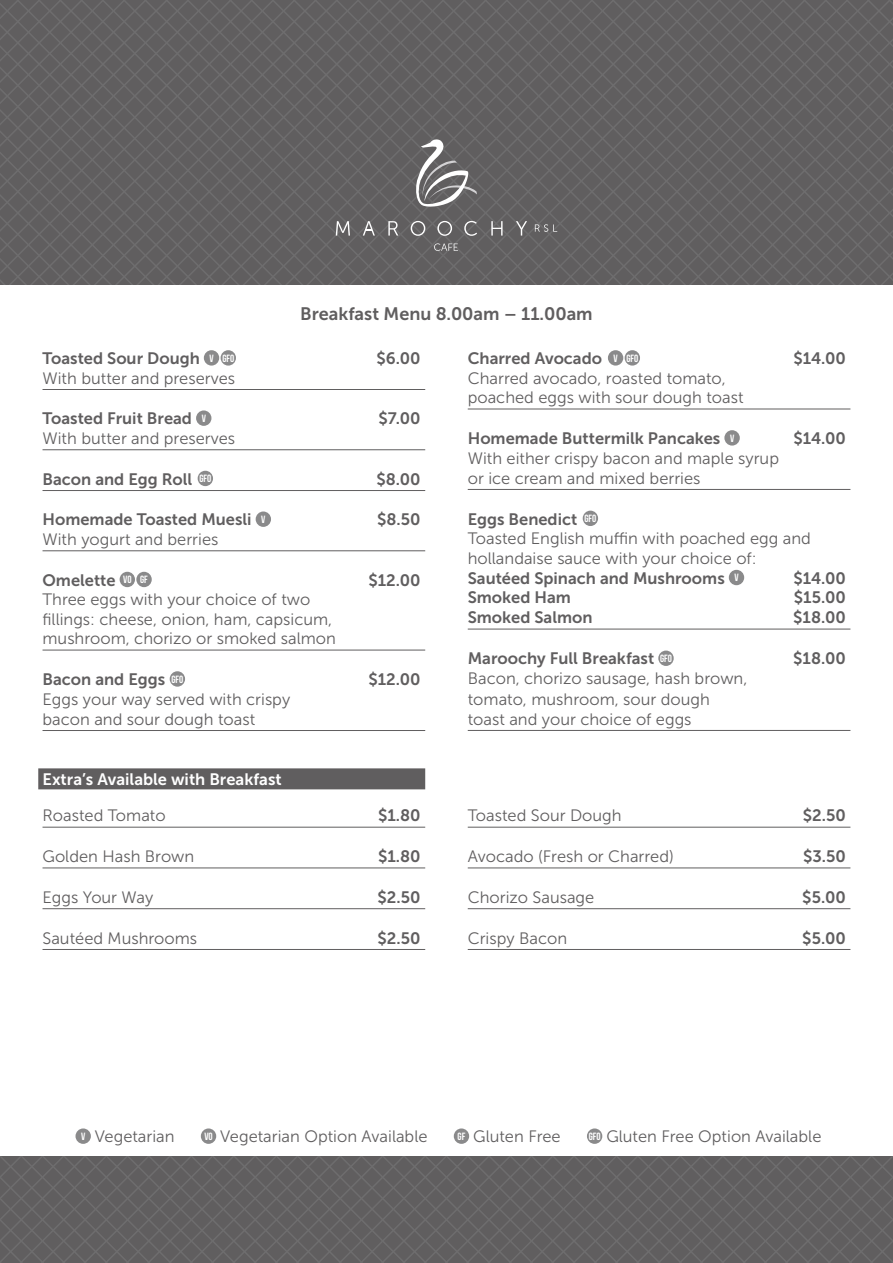
<style>
.page{position:relative;width:893px;height:1263px;background:#fff}
.page>*{position:absolute;margin:0;border:0;box-sizing:border-box;transform-origin:0 0}
.t1{font:18px "Museo Sans 700";color:#605e5f}
.t2{font:16.5px/19.5px "Museo Sans 300";color:#605e5f}
.t3{font:16.5px "Museo Sans 700";color:#605e5f}
.t4{font:16.5px "Museo Sans 700";color:#fff}
</style>
<div class="page">
<svg style="left:791px;top:0;width:102px;height:285px;background:#626061"></svg>
<svg style="left:770px;top:0;width:21px;height:285px;background:#626061"></svg>
<svg style="left:748px;top:0;width:22px;height:285px;background:#626061"></svg>
<svg style="left:727px;top:0;width:21px;height:285px;background:#626061"></svg>
<svg style="left:706px;top:0;width:21px;height:285px;background:#626061"></svg>
<svg style="left:685px;top:0;width:21px;height:285px;background:#626061"></svg>
<svg style="left:663px;top:0;width:22px;height:285px;background:#626061"></svg>
<svg style="left:642px;top:0;width:21px;height:285px;background:#626061"></svg>
<svg style="left:621px;top:0;width:21px;height:285px;background:#626061"></svg>
<svg style="left:600px;top:0;width:21px;height:285px;background:#626061"></svg>
<svg style="left:578px;top:0;width:22px;height:285px;background:#626061"></svg>
<svg style="left:557px;top:0;width:21px;height:285px;background:#626061"></svg>
<svg style="left:536px;top:0;width:21px;height:285px;background:#626061"></svg>
<svg style="left:515px;top:0;width:21px;height:285px;background:#626061"></svg>
<svg style="left:493px;top:0;width:22px;height:285px;background:#626061"></svg>
<svg style="left:472px;top:0;width:21px;height:285px;background:#626061"></svg>
<svg style="left:451px;top:0;width:21px;height:285px;background:#626061"></svg>
<svg style="left:430px;top:0;width:21px;height:285px;background:#626061"></svg>
<svg style="left:408px;top:0;width:22px;height:285px;background:#626061"></svg>
<svg style="left:387px;top:0;width:21px;height:285px;background:#626061"></svg>
<svg style="left:366px;top:0;width:21px;height:285px;background:#626061"></svg>
<svg style="left:345px;top:0;width:21px;height:285px;background:#626061"></svg>
<svg style="left:323px;top:0;width:22px;height:285px;background:#626061"></svg>
<svg style="left:302px;top:0;width:21px;height:285px;background:#626061"></svg>
<svg style="left:281px;top:0;width:21px;height:285px;background:#626061"></svg>
<svg style="left:260px;top:0;width:21px;height:285px;background:#626061"></svg>
<svg style="left:238px;top:0;width:22px;height:285px;background:#626061"></svg>
<svg style="left:217px;top:0;width:21px;height:285px;background:#626061"></svg>
<svg style="left:196px;top:0;width:21px;height:285px;background:#626061"></svg>
<svg style="left:174px;top:0;width:22px;height:285px;background:#626061"></svg>
<svg style="left:155px;top:0;width:19px;height:285px;background:#626061"></svg>
<svg style="left:0;top:0;width:155px;height:285px;background:#626061"></svg>
<hr style="left:43px;top:389px;width:382px;height:1px;background:#605e5f">
<hr style="left:43px;top:449px;width:382px;height:1px;background:#605e5f">
<hr style="left:43px;top:490px;width:382px;height:1px;background:#605e5f">
<hr style="left:43px;top:550px;width:382px;height:1px;background:#605e5f">
<hr style="left:43px;top:650px;width:382px;height:1px;background:#605e5f">
<hr style="left:43px;top:730px;width:382px;height:1px;background:#605e5f">
<div style="left:204px;top:350px;width:15px;height:16px;background:#8a8a8b;border-radius:50%"></div>
<div style="left:221px;top:350px;width:15px;height:16px;background:#8a8a8b;border-radius:50%"></div>
<div style="left:196px;top:410px;width:15px;height:16px;background:#8a8a8b;border-radius:50%"></div>
<div style="left:198px;top:471px;width:15px;height:15px;background:#8a8a8b;border-radius:50%"></div>
<div style="left:256px;top:511px;width:15px;height:16px;background:#8a8a8b;border-radius:50%"></div>
<div style="left:120px;top:572px;width:15px;height:15px;background:#8a8a8b;border-radius:50%"></div>
<div style="left:136px;top:572px;width:16px;height:15px;background:#8a8a8b;border-radius:50%"></div>
<div style="left:170px;top:671px;width:15px;height:16px;background:#8a8a8b;border-radius:50%"></div>
<hr style="left:468px;top:409px;width:382px;height:1px;background:#605e5f">
<hr style="left:468px;top:489px;width:382px;height:1px;background:#605e5f">
<hr style="left:468px;top:629px;width:382px;height:1px;background:#605e5f">
<hr style="left:468px;top:730px;width:382px;height:1px;background:#605e5f">
<div style="left:608px;top:350px;width:15px;height:16px;background:#8a8a8b;border-radius:50%"></div>
<div style="left:625px;top:350px;width:15px;height:16px;background:#8a8a8b;border-radius:50%"></div>
<div style="left:724px;top:430px;width:16px;height:16px;background:#8a8a8b;border-radius:50%"></div>
<div style="left:583px;top:511px;width:15px;height:15px;background:#8a8a8b;border-radius:50%"></div>
<div style="left:729px;top:570px;width:15px;height:15px;background:#8a8a8b;border-radius:50%"></div>
<div style="left:658px;top:650px;width:16px;height:16px;background:#8a8a8b;border-radius:50%"></div>
<svg style="left:0;top:1157px;width:893px;height:106px;background:#626061"></svg>
<div style="left:76px;top:1128px;width:15px;height:16px;background:#8a8a8b;border-radius:50%"></div>
<div style="left:201px;top:1128px;width:15px;height:16px;background:#8a8a8b;border-radius:50%"></div>
<div style="left:454px;top:1128px;width:15px;height:16px;background:#8a8a8b;border-radius:50%"></div>
<div style="left:587px;top:1128px;width:15px;height:16px;background:#8a8a8b;border-radius:50%"></div>
<svg style="left:535px;top:224px;width:22px;height:8px"></svg>
<svg style="left:336px;top:221px;width:14px;height:15px"></svg>
<svg style="left:388px;top:221px;width:10px;height:15px"></svg>
<svg style="left:411px;top:221px;width:14px;height:15px"></svg>
<svg style="left:437px;top:221px;width:15px;height:15px"></svg>
<svg style="left:464px;top:221px;width:13px;height:15px"></svg>
<svg style="left:491px;top:221px;width:12px;height:15px"></svg>
<svg style="left:516px;top:221px;width:11px;height:15px"></svg>
<svg style="left:363px;top:221px;width:12px;height:15px"></svg>
<svg style="left:415px;top:139px;width:62px;height:69px;background:#828081"></svg>
<svg style="left:434px;top:243px;width:24px;height:8px"></svg>
<div style="left:38px;top:768px;width:387px;height:21px;background:#605e5f"></div>
<hr style="left:43px;top:827px;width:382px;height:1px;background:#605e5f">
<hr style="left:43px;top:867px;width:382px;height:1px;background:#605e5f">
<hr style="left:43px;top:908px;width:382px;height:1px;background:#605e5f">
<hr style="left:43px;top:949px;width:382px;height:1px;background:#605e5f">
<hr style="left:468px;top:827px;width:382px;height:1px;background:#605e5f">
<hr style="left:468px;top:867px;width:382px;height:1px;background:#605e5f">
<hr style="left:468px;top:908px;width:382px;height:1px;background:#605e5f">
<hr style="left:468px;top:949px;width:382px;height:1px;background:#605e5f">
<p class="t1" style="left:300px;top:303px;width:294px">Breakfast Menu 8.00am – 11.00am</p>
<p class="t3" style="left:43px;top:349px;width:193px">Toasted Sour Dough <sup>V</sup> <sup>GFO</sup></p>
<p class="t3" style="left:376px;top:349px;width:46px">$6.00</p>
<p class="t2" style="left:43px;top:368px;width:194px">With butter and preserves</p>
<p class="t3" style="left:43px;top:409px;width:165px">Toasted Fruit Bread <sup>V</sup></p>
<p class="t3" style="left:378px;top:409px;width:44px">$7.00</p>
<p class="t2" style="left:43px;top:429px;width:194px">With butter and preserves</p>
<p class="t3" style="left:43px;top:470px;width:170px">Bacon and Egg Roll <sup>GFO</sup></p>
<p class="t3" style="left:376px;top:470px;width:46px">$8.00</p>
<p class="t3" style="left:43px;top:510px;width:224px">Homemade Toasted Muesli <sup>V</sup></p>
<p class="t3" style="left:377px;top:510px;width:45px">$8.50</p>
<p class="t2" style="left:43px;top:530px;width:177px">With yogurt and berries</p>
<p class="t3" style="left:43px;top:571px;width:107px">Omelette <sup>VO</sup> <sup>GF</sup></p>
<p class="t3" style="left:368px;top:571px;width:54px">$12.00</p>
<p class="t2" style="left:43px;top:590px;width:295px">Three eggs with your choice of two fillings: cheese, onion, ham, capsicum, mushroom, chorizo or smoked salmon</p>
<p class="t3" style="left:43px;top:670px;width:142px">Bacon and Eggs <sup>GFO</sup></p>
<p class="t3" style="left:368px;top:670px;width:54px">$12.00</p>
<p class="t2" style="left:43px;top:689px;width:249px">Eggs your way served with crispy bacon and sour dough toast</p>
<p class="t4" style="left:43px;top:770px;width:241px">Extra’s Available with Breakfast</p>
<p class="t2" style="left:43px;top:806px;width:125px">Roasted Tomato</p>
<p class="t3" style="left:378px;top:806px;width:44px">$1.80</p>
<p class="t2" style="left:43px;top:847px;width:153px">Golden Hash Brown</p>
<p class="t3" style="left:378px;top:847px;width:44px">$1.80</p>
<p class="t2" style="left:43px;top:887px;width:112px">Eggs Your Way</p>
<p class="t3" style="left:378px;top:888px;width:44px">$2.50</p>
<p class="t2" style="left:43px;top:928px;width:156px">Sautéed Mushrooms</p>
<p class="t3" style="left:378px;top:929px;width:44px">$2.50</p>
<p class="t3" style="left:468px;top:349px;width:172px">Charred Avocado <sup>V</sup> <sup>GFO</sup></p>
<p class="t3" style="left:793px;top:349px;width:54px">$14.00</p>
<p class="t2" style="left:468px;top:368px;width:277px">Charred avocado, roasted tomato, poached eggs with sour dough toast</p>
<p class="t3" style="left:468px;top:429px;width:268px">Homemade Buttermilk Pancakes <sup>V</sup></p>
<p class="t3" style="left:793px;top:429px;width:54px">$14.00</p>
<p class="t2" style="left:468px;top:448px;width:313px">With either crispy bacon and maple syrup or ice cream and mixed berries</p>
<p class="t3" style="left:468px;top:510px;width:130px">Eggs Benedict <sup>GFO</sup></p>
<p class="t2" style="left:468px;top:529px;width:345px">Toasted English muffin with poached egg and hollandaise sauce with your choice of:</p>
<p class="t3" style="left:468px;top:569px;width:272px">Sautéed Spinach and Mushrooms <sup>V</sup></p>
<p class="t3" style="left:793px;top:569px;width:54px">$14.00</p>
<p class="t3" style="left:468px;top:588px;width:105px">Smoked Ham</p>
<p class="t3" style="left:794px;top:588px;width:53px">$15.00</p>
<p class="t3" style="left:468px;top:608px;width:126px">Smoked Salmon</p>
<p class="t3" style="left:793px;top:608px;width:54px">$18.00</p>
<p class="t3" style="left:468px;top:649px;width:206px">Maroochy Full Breakfast <sup>GFO</sup></p>
<p class="t3" style="left:793px;top:649px;width:54px">$18.00</p>
<p class="t2" style="left:468px;top:669px;width:281px;line-height:20.1px">Bacon, chorizo sausage, hash brown, tomato, mushroom, sour dough toast and your choice of eggs</p>
<p class="t2" style="left:468px;top:806px;width:155px">Toasted Sour Dough</p>
<p class="t3" style="left:803px;top:806px;width:44px">$2.50</p>
<p class="t2" style="left:468px;top:847px;width:208px">Avocado (Fresh or Charred)</p>
<p class="t3" style="left:803px;top:847px;width:44px">$3.50</p>
<p class="t2" style="left:468px;top:887px;width:128px">Chorizo Sausage</p>
<p class="t3" style="left:802px;top:888px;width:45px">$5.00</p>
<p class="t2" style="left:468px;top:928px;width:101px">Crispy Bacon</p>
<p class="t3" style="left:802px;top:929px;width:45px">$5.00</p>
<p class="t2" style="left:81px;top:1127px;width:95px"><sup>V</sup> Vegetarian</p>
<p class="t2" style="left:204px;top:1127px;width:225px"><sup>VO</sup> Vegetarian Option Available</p>
<p class="t2" style="left:458px;top:1127px;width:105px"><sup>GF</sup> Gluten Free</p>
<p class="t2" style="left:589px;top:1127px;width:234px"><sup>GFO</sup> Gluten Free Option Available</p>
</div>
